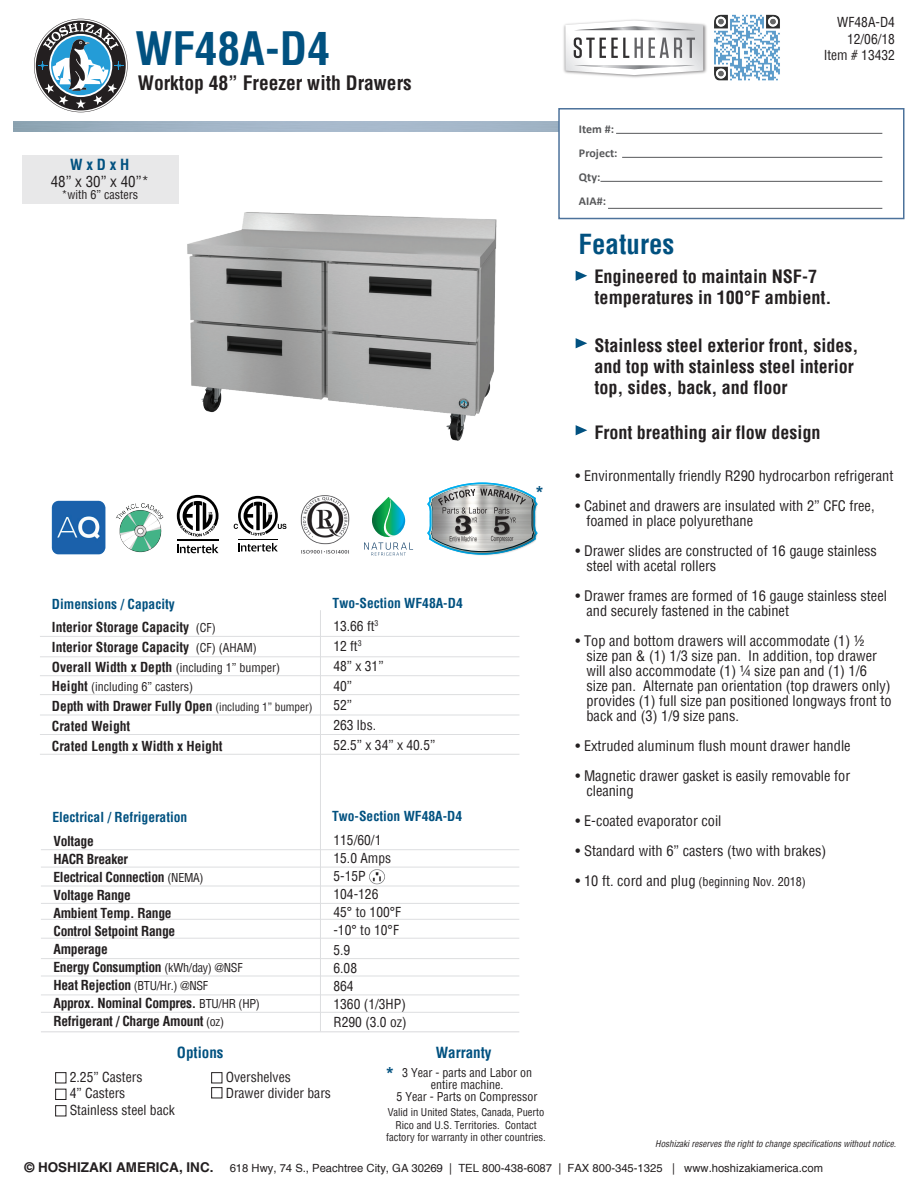
<style>
.page{position:relative;width:918px;height:1188px;background:#fff}
.page>*{position:absolute;margin:0;border:0;box-sizing:border-box;transform-origin:0 0}
.t1{font:700 condensed 45px "Helvetica";color:#015180}
.t2{font:700 condensed 27px "Helvetica";color:#015180}
.t3{font:700 condensed 19.5px "Helvetica";color:#231f20}
.t4{font:700 condensed 18px/21px "Helvetica";color:#231f20}
.t5{font:700 18px "Arial";color:#015180}
.t6{font:700 condensed 15px "Helvetica";color:#015180}
.t7{font:condensed 15px "Helvetica";color:#231f20}
.t8{font:condensed 14.25px/15px "Helvetica";color:#231f20}
.t9{font:condensed 13.5px/18px "Helvetica";color:#231f20}
.t10{font:700 condensed 13.5px/18px "Helvetica";letter-spacing:-.02em;color:#231f20}
.t11{font:700 condensed 13.5px/19.8px "Helvetica";color:#231f20}
.t12{font:700 condensed 13.5px "Helvetica";color:#015180}
.t13{font:condensed 12px/12px "Helvetica";color:#231f20;text-align:center}
.t14{font:700 12px/24px "Calibri";color:#57585a}
.t15{font:11.25px "Helvetica";color:#231f20}
.t16{font:condensed 10.5px/12.6px "Helvetica";color:#231f20;text-align:center}
.t17{font:italic condensed 9px "Helvetica";color:#231f20}
.s1{font-weight:400;font-size:12px}
.s2{font-weight:700;font-size:13.5px}
.s3{font-weight:400;font-size:11.25px}
.s4{font-size:14.25px}
</style>
<div class="page">
<img style="left:714px;top:14px;width:66px;height:67px">
<div style="left:23px;top:156px;width:156px;height:48px;background:#e8e8e9"></div>
<div style="left:55px;top:1072px;width:11px;height:11px;border:1px solid #231f20"></div>
<div style="left:55px;top:1089px;width:11px;height:11px;border:1px solid #231f20"></div>
<div style="left:211px;top:1072px;width:11px;height:11px;border:1px solid #231f20"></div>
<svg style="left:34px;top:19px;width:94px;height:93px"></svg>
<div style="left:211px;top:1087px;width:11px;height:11px;border:1px solid #231f20"></div>
<div style="left:558px;top:108px;width:346px;height:111px;background:#fff;border:2px solid #4c729b"></div>
<hr style="left:616px;top:133px;width:266px;height:1px;background:#57585a">
<hr style="left:622px;top:157px;width:260px;height:1px;background:#57585a">
<hr style="left:600px;top:181px;width:282px;height:1px;background:#57585a">
<hr style="left:608px;top:208px;width:274px;height:1px;background:#57585a">
<svg style="left:576px;top:271px;width:11px;height:10px"></svg>
<svg style="left:576px;top:338px;width:11px;height:10px"></svg>
<svg style="left:576px;top:425px;width:11px;height:10px"></svg>
<img style="left:427px;top:483px;width:111px;height:72px">
<img style="left:300px;top:495px;width:50px;height:59px">
<svg style="left:177px;top:544px;width:42px;height:9px"></svg>
<hr style="left:177px;top:540px;width:42px;height:1px;background:#000">
<svg style="left:177px;top:495px;width:42px;height:42px"></svg>
<svg style="left:238px;top:543px;width:40px;height:9px"></svg>
<hr style="left:238px;top:539px;width:40px;height:1px;background:#000">
<svg style="left:234px;top:496px;width:52px;height:40px"></svg>
<img style="left:116px;top:503px;width:48px;height:50px">
<img style="left:51px;top:501px;width:54px;height:53px">
<svg style="left:364px;top:497px;width:49px;height:59px"></svg>
<hr style="left:41px;top:958px;width:478px;height:1px;background:#dddee0">
<hr style="left:41px;top:938px;width:478px;height:1px;background:#dddee0">
<hr style="left:41px;top:919px;width:478px;height:1px;background:#dddee0">
<hr style="left:41px;top:903px;width:478px;height:1px;background:#dddee0">
<hr style="left:41px;top:886px;width:478px;height:1px;background:#dddee0">
<hr style="left:41px;top:867px;width:478px;height:1px;background:#dddee0">
<hr style="left:41px;top:849px;width:478px;height:1px;background:#dddee0">
<hr style="left:41px;top:976px;width:478px;height:1px;background:#dddee0">
<hr style="left:41px;top:995px;width:478px;height:1px;background:#dddee0">
<hr style="left:41px;top:1012px;width:478px;height:1px;background:#dddee0">
<hr style="left:40px;top:636px;width:479px;height:1px;background:#dddee0">
<hr style="left:40px;top:656px;width:479px;height:1px;background:#dddee0">
<hr style="left:40px;top:675px;width:479px;height:1px;background:#dddee0">
<hr style="left:40px;top:694px;width:479px;height:1px;background:#dddee0">
<hr style="left:40px;top:715px;width:479px;height:1px;background:#dddee0">
<hr style="left:40px;top:734px;width:479px;height:1px;background:#dddee0">
<hr style="left:40px;top:754px;width:479px;height:1px;background:#dddee0">
<hr style="left:41px;top:1031px;width:478px;height:1px;background:#dddee0">
<img style="left:369px;top:870px;width:16px;height:14px">
<hr style="left:320px;top:610px;width:1px;height:421px;background:#dddee0">
<img style="left:563px;top:19px;width:144px;height:59px">
<svg style="left:565px;top:20px;width:138px;height:55px"></svg>
<div style="left:55px;top:1105px;width:11px;height:11px;border:1px solid #231f20"></div>
<img style="left:187px;top:212px;width:310px;height:229px">
<h1 class="t1" style="left:135px;top:19px;width:196px">WF48A-D4</h1>
<h3 class="t3" style="left:138px;top:70px;width:276px">Worktop 48” Freezer with Drawers</h3>
<p class="t6" style="left:70px;top:155px;width:61px">W x D x H</p>
<p class="t7" style="left:51px;top:172px;width:100px">48” x 30” x 40”*</p>
<p class="t13" style="left:62px;top:188px;width:78px">*with 6” casters</p>
<p class="t12" style="left:52px;top:595px;width:124px">Dimensions / Capacity</p>
<p class="t12" style="left:333px;top:595px;width:132px">Two-Section WF48A-D4</p>
<p class="t11" style="left:52px;top:617px;width:206px">Interior Storage Capacity <span class="s1">(CF)<br></span>Interior Storage Capacity <span class="s1">(CF) (AHAM)</span></p>
<p class="t13" style="left:52px;top:657px;width:230px;line-height:19.8px;text-align:left"><span class="s2">Overall Width x Depth</span> (including 1” bumper)<br><span class="s2">Height</span> (including 6” casters)</p>
<p class="t11" style="left:52px;top:696px;width:262px">Depth with Drawer Fully Open <span class="s3">(including 1” bumper)<br></span>Crated Weight<br>Crated Length x Width x Height</p>
<p class="t9" style="left:333px;top:616px;width:103px;line-height:19.8px">13.66 ft<sup>3<br></sup>12 ft<sup>3<br></sup>48” x 31”<br>40”<br>52”<br>263 lbs.<br>52.5” x 34” x 40.5”</p>
<p class="t12" style="left:52px;top:808px;width:136px">Electrical / Refrigeration</p>
<p class="t12" style="left:332px;top:808px;width:132px">Two-Section WF48A-D4</p>
<p class="t10" style="left:53px;top:832px;width:208px">Voltage<br>HACR Breaker<br>Electrical Connection <span class="s1">(NEMA)<br></span>Voltage Range<br>Ambient Temp. Range<br>Control Setpoint Range<br>Amperage<br>Energy Consumption <span class="s1">(kWh/day) @NSF<br></span>Heat Rejection <span class="s1">(BTU/Hr.) @NSF<br></span>Approx. Nominal Compres. <span class="s1">BTU/HR (HP)<br></span>Refrigerant / Charge Amount <span class="s1">(oz)</span></p>
<p class="t9" style="left:333px;top:831px;width:69px">115/60/1<br>15.0 Amps<br>5-15P<br>104-126<br>45° to 100°F -10° to 10°F</p>
<p class="t9" style="left:333px;top:941px;width:75px">5.9<br>6.08<br>864<br>1360 (1/3HP)<br>R290 (3.0 oz)</p>
<p class="t5" style="left:536px;top:480px;width:9px">*</p>
<p class="t6" style="left:177px;top:1042px;width:48px">Options</p>
<p class="t9" style="left:70px;top:1068px;width:107px;line-height:16.5px">2.25” Casters<br>4” Casters<br>Stainless steel back</p>
<p class="t9" style="left:226px;top:1068px;width:67px">Overshelves</p>
<p class="t9" style="left:226px;top:1083px;width:107px">Drawer divider bars</p>
<p class="t6" style="left:436px;top:1042px;width:57px">Warranty</p>
<p class="t13" style="left:397px;top:1066px;width:142px">3 Year - parts and Labor on entire machine.<br>5 Year - Parts on Compressor</p>
<p class="t5" style="left:386px;top:1061px;width:9px">*</p>
<p class="t16" style="left:386px;top:1106px;width:161px">Valid in United States, Canada, Puerto<br>Rico and U.S. Territories. Contact factory for warranty in other countries.</p>
<p class="t9" style="left:837px;top:14px;width:59px;line-height:16.2px;text-align:right">WF48A-D4<br>12/06/18</p>
<p class="t9" style="left:824px;top:46px;width:73px">Item # 13432</p>
<p class="t14" style="left:579px;top:117px;width:40px">Item #:<br>Project:<br>Qty:<br>AIA#:</p>
<h2 class="t2" style="left:579px;top:226px;width:97px">Features</h2>
<p class="t4" style="left:594px;top:265px;width:239px">Engineered to maintain NSF-7 temperatures in 100°F ambient.</p>
<p class="t4" style="left:594px;top:334px;width:265px">Stainless steel exterior front, sides, and top with stainless steel interior top, sides, back, and floor</p>
<p class="t4" style="left:594px;top:421px;width:228px">Front breathing air flow design</p>
<p class="t8" style="left:576px;top:468px;width:319px">• Environmentally friendly R290 hydrocarbon refrigerant</p>
<p class="t8" style="left:586px;top:498px;width:290px;text-indent:-11px">• Cabinet and drawers are insulated with 2” CFC free, foamed in place polyurethane</p>
<p class="t8" style="left:586px;top:543px;width:292px;text-indent:-11px">• Drawer slides are constructed of 16 gauge stainless steel with acetal rollers</p>
<p class="t8" style="left:586px;top:588px;width:302px;text-indent:-11px">• Drawer frames are formed of 16 gauge stainless steel and securely fastened in the cabinet</p>
<p class="t8" style="left:586px;top:633px;width:307px;text-indent:-11px">• Top and bottom drawers will accommodate (1) ½<br>size pan &amp; (1) 1/3 size pan. In addition, top drawer will also accommodate (1) ¼ size pan and (1) 1/6 size pan. Alternate pan orientation (top drawers only) provides (1) full size pan positioned longways front to back and (3) 1/9 size pans.</p>
<p class="t8" style="left:576px;top:738px;width:276px">• Extruded aluminum flush mount drawer handle</p>
<p class="t8" style="left:586px;top:768px;width:265px;text-indent:-11px">• Magnetic drawer gasket is easily removable for cleaning</p>
<p class="t8" style="left:576px;top:813px;width:147px">• E-coated evaporator coil</p>
<p class="t8" style="left:576px;top:843px;width:252px">• Standard with 6” casters (two with brakes)</p>
<p class="t13" style="left:576px;top:876px;width:232px"><span class="s4">• 10 ft. cord and plug</span> (beginning Nov. 2018)</p>
<p class="t17" style="left:655px;top:1138px;width:242px">Hoshizaki reserves the right to change specifications without notice.</p>
<p class="t15" style="left:24px;top:1161px;width:800px"><span class="s2">© HOSHIZAKI AMERICA, INC.</span> 618 Hwy, 74 S., Peachtree City, GA 30269 | TEL 800-438-6087 | FAX 800-345-1325 | www.hoshizakiamerica.com</p>
</div>
